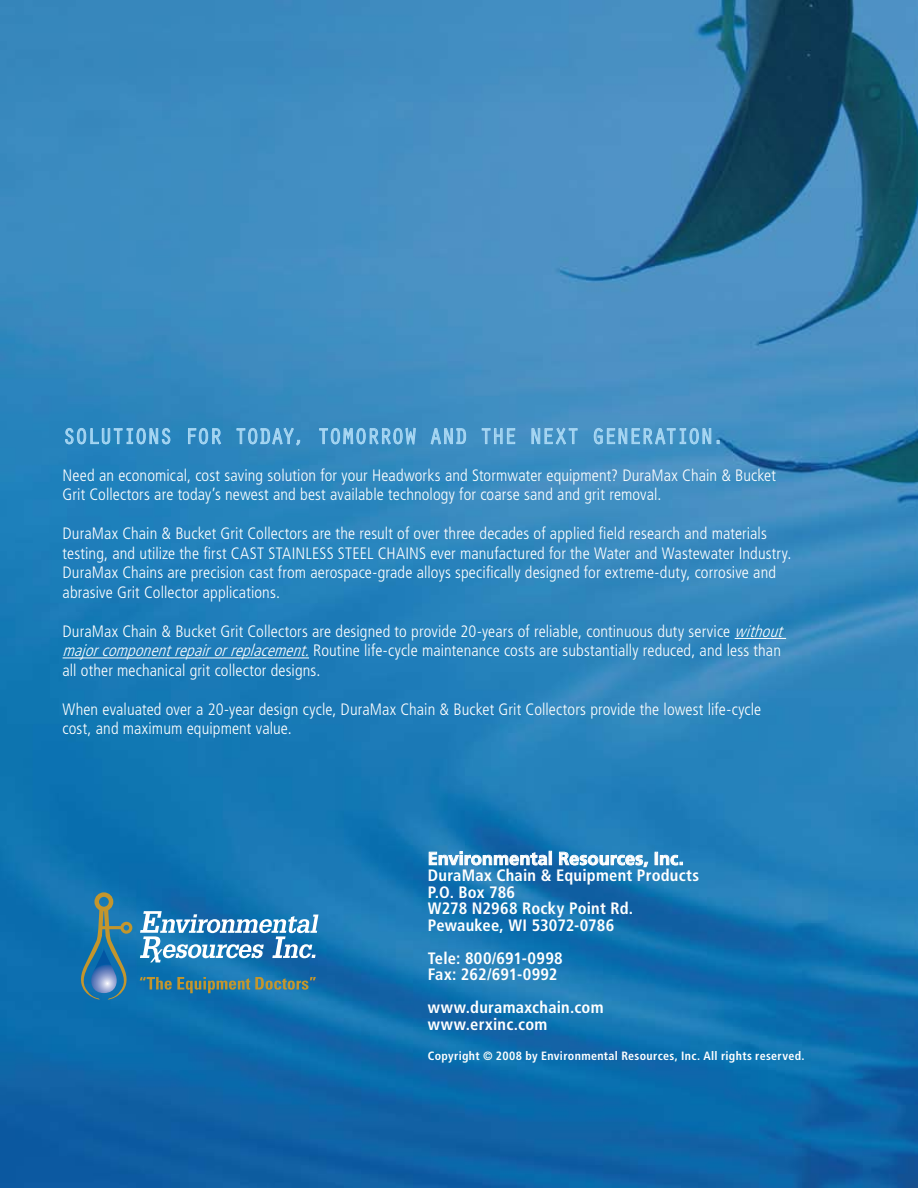
<style>
.page{position:relative;width:918px;height:1188px;background:#fff}
.page>*{position:absolute;margin:0;border:0;box-sizing:border-box;transform-origin:0 0}
.t1{font:22.5px "Orator Std";letter-spacing:-.055em;color:#a5d6f3}
.t2{font:700 18px "Frutiger LT Std";letter-spacing:.005em;color:#fff}
.t3{font:300 condensed 16.5px/19.5px "Frutiger LT Std";letter-spacing:.01em;color:#fff}
.t4{font:700 condensed 16.5px/16.5px "Frutiger LT Std";letter-spacing:.015em;color:#fff}
.t5{font:700 condensed 12px "Frutiger LT Std";letter-spacing:.03em;color:#fff}
.s1{font-style:italic}
</style>
<div class="page">
<img style="left:0;top:0;width:918px;height:1188px">
<hr style="left:735px;top:638px;width:51px;height:1px;background:#fff">
<hr style="left:63px;top:658px;width:246px;height:1px;background:#fff">
<svg style="left:65px;top:428px;width:105px;height:17px;background:#509dcc"></svg>
<svg style="left:188px;top:428px;width:33px;height:17px"></svg>
<svg style="left:236px;top:426px;width:64px;height:20px"></svg>
<svg style="left:319px;top:383px;width:97px;height:74px;background:#4190c3"></svg>
<svg style="left:431px;top:426px;width:35px;height:19px"></svg>
<svg style="left:482px;top:428px;width:33px;height:16px"></svg>
<svg style="left:531px;top:428px;width:47px;height:17px"></svg>
<svg style="left:594px;top:426px;width:117px;height:19px;background:#61a5d1"></svg>
<div style="left:94px;top:892px;width:19px;height:19px;border:4px solid #c3962d;border-radius:50%"></div>
<svg style="left:81px;top:907px;width:53px;height:93px;background:#3b7c9e"></svg>
<svg style="left:140px;top:977px;width:176px;height:16px;background:#497e88"></svg>
<svg style="left:140px;top:911px;width:178px;height:51px"></svg>
<svg style="left:429px;top:851px;width:118px;height:17px;background:#5b99c5"></svg>
<div style="left:549px;top:851px;width:3px;height:14px;border:1px solid #fff"></div>
<svg style="left:559px;top:852px;width:90px;height:16px"></svg>
<svg style="left:655px;top:852px;width:28px;height:14px"></svg>
<h1 class="t1" style="left:63px;top:420px;width:664px">SOLUTIONS FOR TODAY, TOMORROW AND THE NEXT GENERATION.</h1>
<p class="t3" style="left:63px;top:466px;width:715px">Need an economical, cost saving solution for your Headworks and Stormwater equipment? DuraMax Chain &amp; Bucket<br>Grit Collectors are today’s newest and best available technology for coarse sand and grit removal.</p>
<p class="t3" style="left:63px;top:524px;width:730px">DuraMax Chain &amp; Bucket Grit Collectors are the result of over three decades of applied field research and materials testing, and utilize the first Cast Stain less Steel Chains ever manufactured for the Water and Wastewater I ndustry.<br>DuraMax Chains are precision cast from aerospace-grade alloys specifically designed for extreme-duty, corrosive and abrasive Grit Collector applications.</p>
<p class="t3" style="left:63px;top:622px;width:727px">DuraMax Chain &amp; Bucket Grit Collectors are designed to provide 20-years of reliable, continuous duty service <span class="s1">without majorcomponentrepairorreplacement.</span>Routine life-cycle maintenance costs are substantially reduced, and less than all other mechanical grit collector designs.</p>
<p class="t3" style="left:63px;top:700px;width:700px">When evaluated over a 20-year design cycle, DuraMax Chain &amp; Bucket Grit Collectors provide the lowest life-cycle cost, and maximum equipment value.</p>
<p class="t2" style="left:428px;top:848px;width:258px">Environmental Resources, Inc.</p>
<p class="t4" style="left:428px;top:867px;width:273px">DuraMax Chain &amp; Equipment Products<br>P.O. Box 786<br>W278 N2968 Rocky Point Rd.<br>Pewaukee, WI 53072-0786</p>
<p class="t4" style="left:428px;top:950px;width:137px">Tele: 800/691-0998<br>Fax: 262/691-0992</p>
<p class="t4" style="left:428px;top:999px;width:177px">www.duramaxchain.com www.erxinc.com</p>
<p class="t5" style="left:428px;top:1048px;width:378px">Copyright © 2008 by Environmental Resources, Inc. All rights reserved.</p>
</div>
